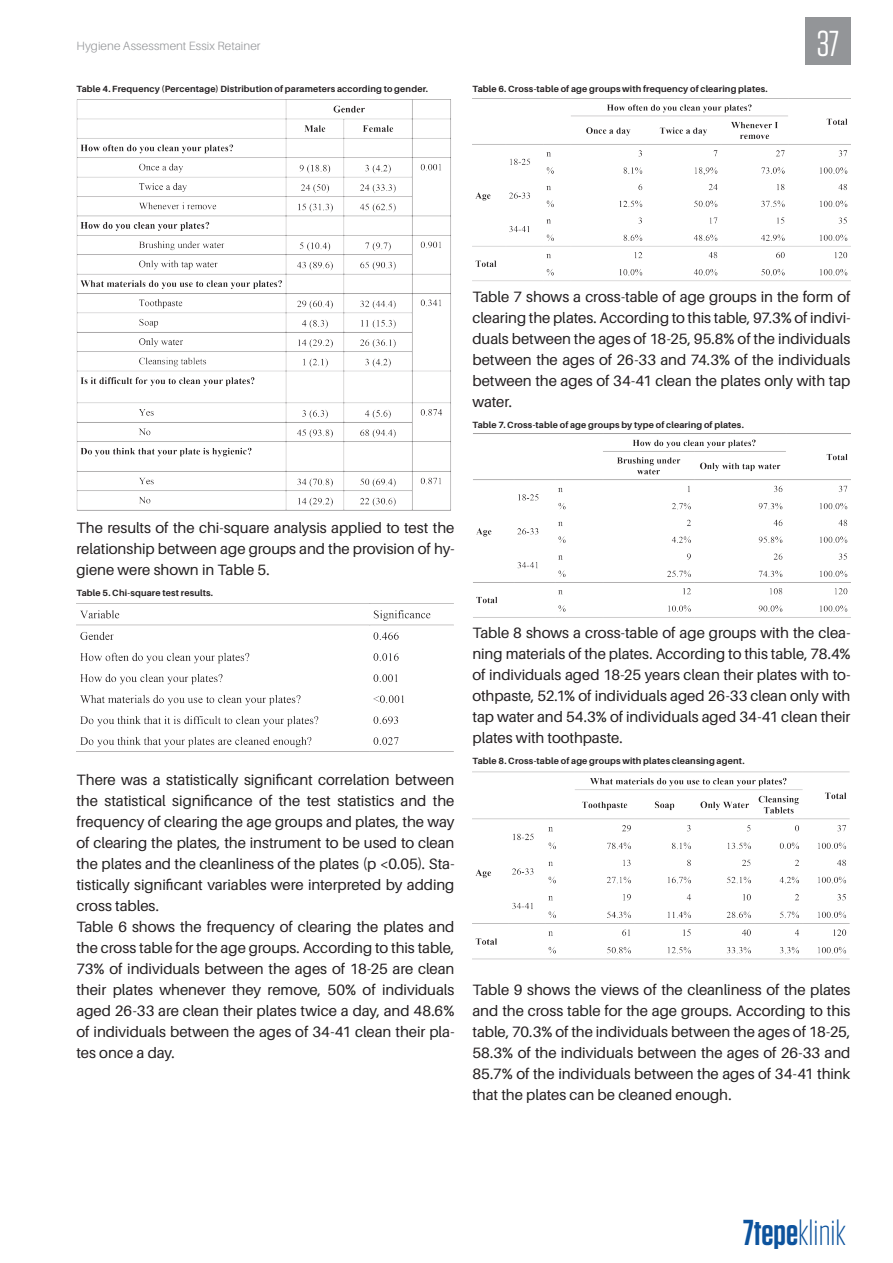
<style>
.page{position:relative;width:893px;height:1263px;background:#fff}
.page>*{position:absolute;margin:0;border:0;box-sizing:border-box;transform-origin:0 0}
.t1{font:300 36px "Tungsten";color:#0d539d}
.t2{font:36px "Tungsten";color:#fff}
.t3{font:15px/21px "Aileron";letter-spacing:-.005em;color:#231f20;text-align:justify}
.t4{font:300 12px "Aileron";letter-spacing:.01em;color:#939598}
.t5{font:700 9px "Aileron";letter-spacing:.015em;color:#231f20}
.s1{font-weight:600}
</style>
<div class="page">
<div style="left:805px;top:18px;width:45px;height:47px;background:#939598"></div>
<img style="left:77px;top:99px;width:374px;height:412px">
<img style="left:77px;top:603px;width:377px;height:149px">
<img style="left:472px;top:98px;width:378px;height:183px">
<img style="left:473px;top:433px;width:377px;height:179px">
<img style="left:472px;top:771px;width:378px;height:189px">
<p class="t4" style="left:77px;top:40px;width:185px">Hygiene Assessment Essix Retainer</p>
<p class="t5" style="left:77px;top:84px;width:353px">Table 4. Frequency (Percentage) Distribution of parameters according to gender.</p>
<p class="t5" style="left:472px;top:84px;width:297px">Table 6. Cross-table of age groups with frequency of clearing plates.</p>
<h1 class="t2" style="left:817px;top:25px;width:24px">37</h1>
<p class="t3" style="left:472px;top:287px;width:379px">Table 7 shows a cross-table of age groups in the form of clearing the plates. According to this table, 97.3% of indivi&shy;duals between the ages of 18-25, 95.8% of the individuals between the ages of 26-33 and 74.3% of the individuals between the ages of 34-41 clean the plates only with tap water.</p>
<p class="t5" style="left:472px;top:420px;width:273px">Table 7. Cross-table of age groups by type of clearing of plates.</p>
<p class="t3" style="left:77px;top:518px;width:379px">The results of the chi-square analysis applied to test the relationship between age groups and the provision of hy&shy;giene were shown in Table 5.</p>
<p class="t5" style="left:77px;top:588px;width:138px">Table 5. Chi-square test results.</p>
<p class="t3" style="left:77px;top:770px;width:379px">There was a statistically significant correlation between the statistical significance of the test statistics and the frequency of clearing the age groups and plates, the way of clearing the plates, the instrument to be used to clean the plates and the cleanliness of the plates (p &lt;0.05). Sta&shy;tistically significant variables were interpreted by adding cross tables.</p>
<p class="t3" style="left:77px;top:917px;width:379px">Table 6 shows the frequency of clearing the plates and the cross table for the age groups. According to this table, 73% of individuals between the ages of 18-25 are clean their plates whenever they remove, 50% of individuals aged 26-33 are clean their plates twice a day, and 48.6% of individuals between the ages of 34-41 clean their pla&shy;tes once a day.</p>
<p class="t3" style="left:472px;top:623px;width:379px">Table 8 shows a cross-table of age groups with the clea&shy;ning materials of the plates. According to this table, 78.4% of individuals aged 18-25 years clean their plates with to&shy;othpaste, 52.1% of individuals aged 26-33 clean only with tap water and 54.3% of individuals aged 34-41 clean their plates with toothpaste.</p>
<p class="t5" style="left:472px;top:756px;width:274px">Table 8. Cross-table of age groups with plates cleansing agent.</p>
<p class="t3" style="left:472px;top:980px;width:379px">Table 9 shows the views of the cleanliness of the plates and the cross table for the age groups. According to this table, 70.3% of the individuals between the ages of 18-25, 58.3% of the individuals between the ages of 26-33 and 85.7% of the individuals between the ages of 34-41 think that the plates can be cleaned enough.</p>
<h1 class="t1" style="left:743px;top:1214px;width:104px"><span class="s1">7tepe</span>klinik</h1>
</div>
